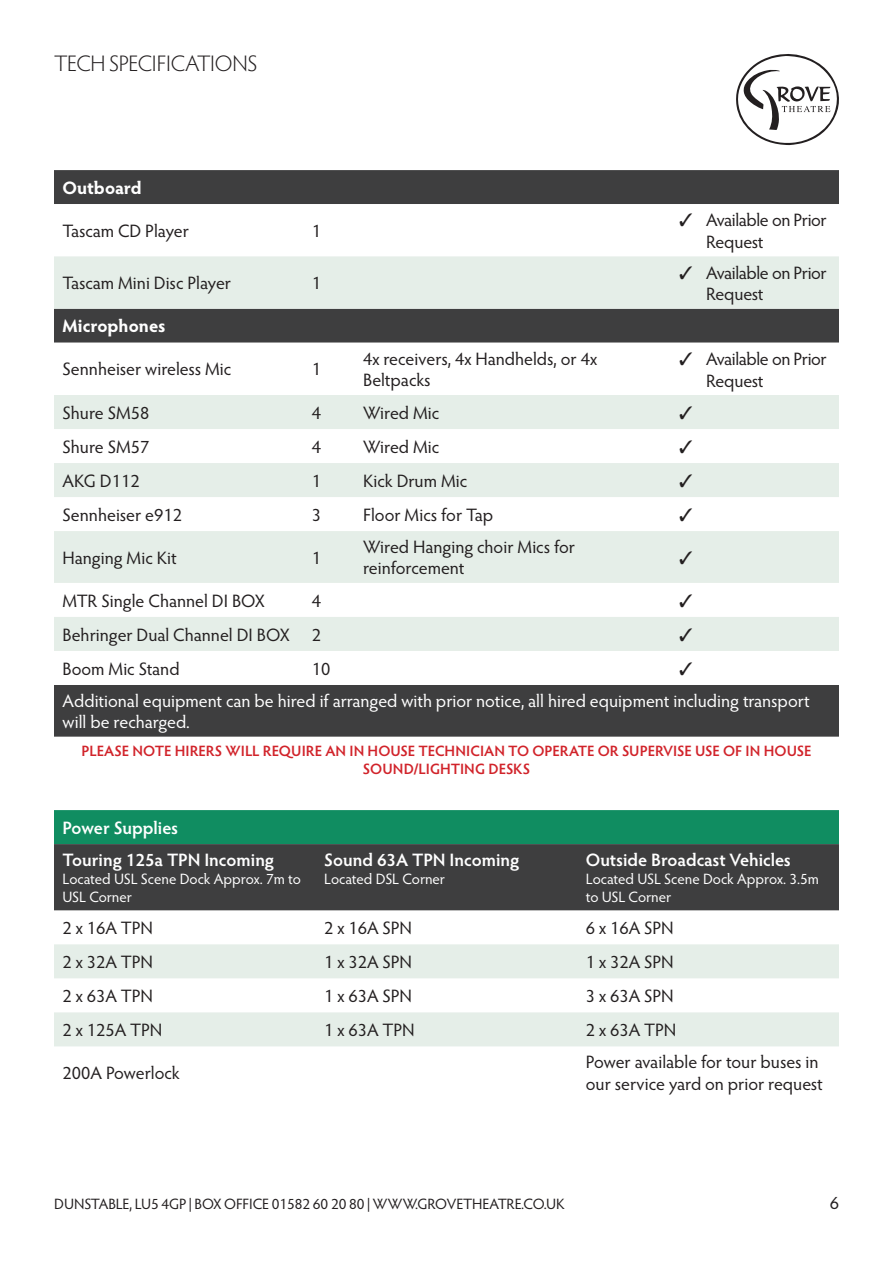
<style>
.page{position:relative;width:893px;height:1263px;background:#fff}
.page>*{position:absolute;margin:0;border:0;box-sizing:border-box;transform-origin:0 0}
.t1{font:300 22.5px "Hypatia Sans Pro";letter-spacing:-.01em;color:#231f20}
.t2{font:18px/21.6px "Hypatia Sans Pro";color:#231f20}
.t3{font:18px/21.6px "Hypatia Sans Pro";color:#fff}
.t4{font:600 18px "Hypatia Sans Pro";color:#fff}
.t5{font:18px/21.6px "Hypatia Sans Pro";letter-spacing:-.02em;color:#231f20}
.t6{font:700 18px "Hypatia Sans Pro";color:#fff}
.t7{font:600 15px/18px "Hypatia Sans Pro";color:#d1232a;text-align:center}
.t8{font:15px/18px "Hypatia Sans Pro";letter-spacing:-.005em;color:#fff}
.t9{font:15px "Hypatia Sans Pro";letter-spacing:-.01em;color:#231f20}
</style>
<div class="page">
<svg style="left:736px;top:54px;width:103px;height:91px"></svg>
<div style="left:54px;top:170px;width:785px;height:34px;background:#3e3e3f"></div>
<div style="left:54px;top:685px;width:785px;height:52px;background:#3e3e3f"></div>
<svg style="left:54px;top:256px;width:785px;height:395px;fill:#e5eee8"></svg>
<div style="left:54px;top:810px;width:785px;height:34px;background:#108d61"></div>
<div style="left:54px;top:844px;width:785px;height:66px;background:#3e3e3f"></div>
<svg style="left:54px;top:944px;width:785px;height:102px;fill:#e5eee8"></svg>
<svg style="left:680px;top:406px;width:12px;height:13px"></svg>
<svg style="left:680px;top:440px;width:12px;height:13px"></svg>
<svg style="left:680px;top:474px;width:12px;height:13px"></svg>
<svg style="left:680px;top:508px;width:12px;height:13px"></svg>
<svg style="left:680px;top:551px;width:12px;height:13px"></svg>
<svg style="left:680px;top:594px;width:12px;height:13px"></svg>
<svg style="left:680px;top:628px;width:12px;height:13px"></svg>
<p class="t1" style="left:54px;top:48px;width:205px">TECH SPECIFICATIONS</p>
<p class="t6" style="left:63px;top:175px;width:81px">Outboard</p>
<p class="t2" style="left:63px;top:219px;width:128px">Tascam CD Player</p>
<p class="t2" style="left:312px;top:219px;width:11px">1</p>
<p class="t5" style="left:706px;top:209px;width:122px;text-indent:-27px">✓ Available on Prior<br>Request</p>
<p class="t2" style="left:63px;top:272px;width:170px">Tascam Mini Disc Player</p>
<p class="t2" style="left:312px;top:272px;width:11px">1</p>
<p class="t5" style="left:706px;top:261px;width:122px;text-indent:-27px">✓ Available on Prior<br>Request</p>
<p class="t6" style="left:63px;top:313px;width:104px">Microphones</p>
<p class="t2" style="left:63px;top:358px;width:170px">Sennheiser wireless Mic</p>
<p class="t2" style="left:312px;top:358px;width:11px">1</p>
<p class="t2" style="left:363px;top:347px;width:235px">4x receivers, 4x Handhelds, or 4x<br>Beltpacks</p>
<p class="t5" style="left:706px;top:347px;width:122px;text-indent:-27px">✓ Available on Prior<br>Request</p>
<p class="t2" style="left:63px;top:401px;width:89px">Shure SM58</p>
<p class="t2" style="left:312px;top:401px;width:11px">4</p>
<p class="t2" style="left:363px;top:401px;width:78px">Wired Mic</p>
<p class="t2" style="left:63px;top:435px;width:89px">Shure SM57</p>
<p class="t2" style="left:312px;top:435px;width:11px">4</p>
<p class="t2" style="left:363px;top:435px;width:78px">Wired Mic</p>
<p class="t2" style="left:63px;top:469px;width:79px">AKG D112</p>
<p class="t2" style="left:312px;top:469px;width:11px">1</p>
<p class="t2" style="left:363px;top:469px;width:106px">Kick Drum Mic</p>
<p class="t2" style="left:63px;top:503px;width:121px">Sennheiser e912</p>
<p class="t2" style="left:312px;top:503px;width:11px">3</p>
<p class="t2" style="left:363px;top:503px;width:132px">Floor Mics for Tap</p>
<p class="t2" style="left:63px;top:546px;width:116px">Hanging Mic Kit</p>
<p class="t2" style="left:312px;top:546px;width:11px">1</p>
<p class="t2" style="left:363px;top:535px;width:214px">Wired Hanging choir Mics for reinforcement</p>
<p class="t2" style="left:63px;top:589px;width:204px">MTR Single Channel DI BOX</p>
<p class="t2" style="left:312px;top:589px;width:11px">4</p>
<p class="t2" style="left:63px;top:623px;width:228px">Behringer Dual Channel DI BOX</p>
<p class="t2" style="left:312px;top:623px;width:11px">2</p>
<p class="t2" style="left:63px;top:657px;width:119px">Boom Mic Stand</p>
<p class="t2" style="left:312px;top:657px;width:20px">10</p>
<p class="t3" style="left:63px;top:689px;width:749px">Additional equipment can be hired if arranged with prior notice, all hired equipment including transport will be recharged.</p>
<p class="t7" style="left:82px;top:741px;width:731px">PLEASE NOTE HIRERS WILL REQUIRE AN IN HOUSE TECHNICIAN TO OPERATE OR SUPERVISE USE OF IN HOUSE<br>SOUND/LIGHTING DESKS</p>
<p class="t4" style="left:63px;top:815px;width:117px">Power Supplies</p>
<p class="t4" style="left:63px;top:847px;width:213px">Touring 125a TPN Incoming</p>
<p class="t8" style="left:63px;top:869px;width:240px">Located USL Scene Dock Approx. 7m to<br>USL Corner</p>
<p class="t4" style="left:324px;top:847px;width:197px">Sound 63A TPN Incoming</p>
<p class="t8" style="left:324px;top:869px;width:122px">Located DSL Corner</p>
<p class="t4" style="left:586px;top:847px;width:207px">Outside Broadcast Vehicles</p>
<p class="t8" style="left:586px;top:869px;width:235px">Located USL Scene Dock Approx. 3.5m to USL Corner</p>
<p class="t2" style="left:63px;top:916px;width:92px">2 x 16A TPN</p>
<p class="t2" style="left:324px;top:916px;width:89px">2 x 16A SPN</p>
<p class="t2" style="left:586px;top:916px;width:89px">6 x 16A SPN</p>
<p class="t2" style="left:63px;top:950px;width:92px">2 x 32A TPN</p>
<p class="t2" style="left:324px;top:950px;width:89px">1 x 32A SPN</p>
<p class="t2" style="left:586px;top:950px;width:89px">1 x 32A SPN</p>
<p class="t2" style="left:63px;top:984px;width:92px">2 x 63A TPN</p>
<p class="t2" style="left:324px;top:984px;width:89px">1 x 63A SPN</p>
<p class="t2" style="left:586px;top:984px;width:89px">3 x 63A SPN</p>
<p class="t2" style="left:63px;top:1018px;width:101px">2 x 125A TPN</p>
<p class="t2" style="left:324px;top:1018px;width:92px">1 x 63A TPN</p>
<p class="t2" style="left:586px;top:1018px;width:92px">2 x 63A TPN</p>
<p class="t2" style="left:63px;top:1061px;width:119px">200A Powerlock</p>
<p class="t2" style="left:586px;top:1050px;width:239px">Power available for tour buses in our service yard on prior request</p>
<p class="t9" style="left:54px;top:1194px;width:512px">DUNSTABLE, LU5 4GP | BOX OFFICE 01582 60 20 80 | WWW.GROVETHEATRE.CO.UK</p>
<p class="t2" style="left:830px;top:1191px;width:11px">6</p>
</div>
